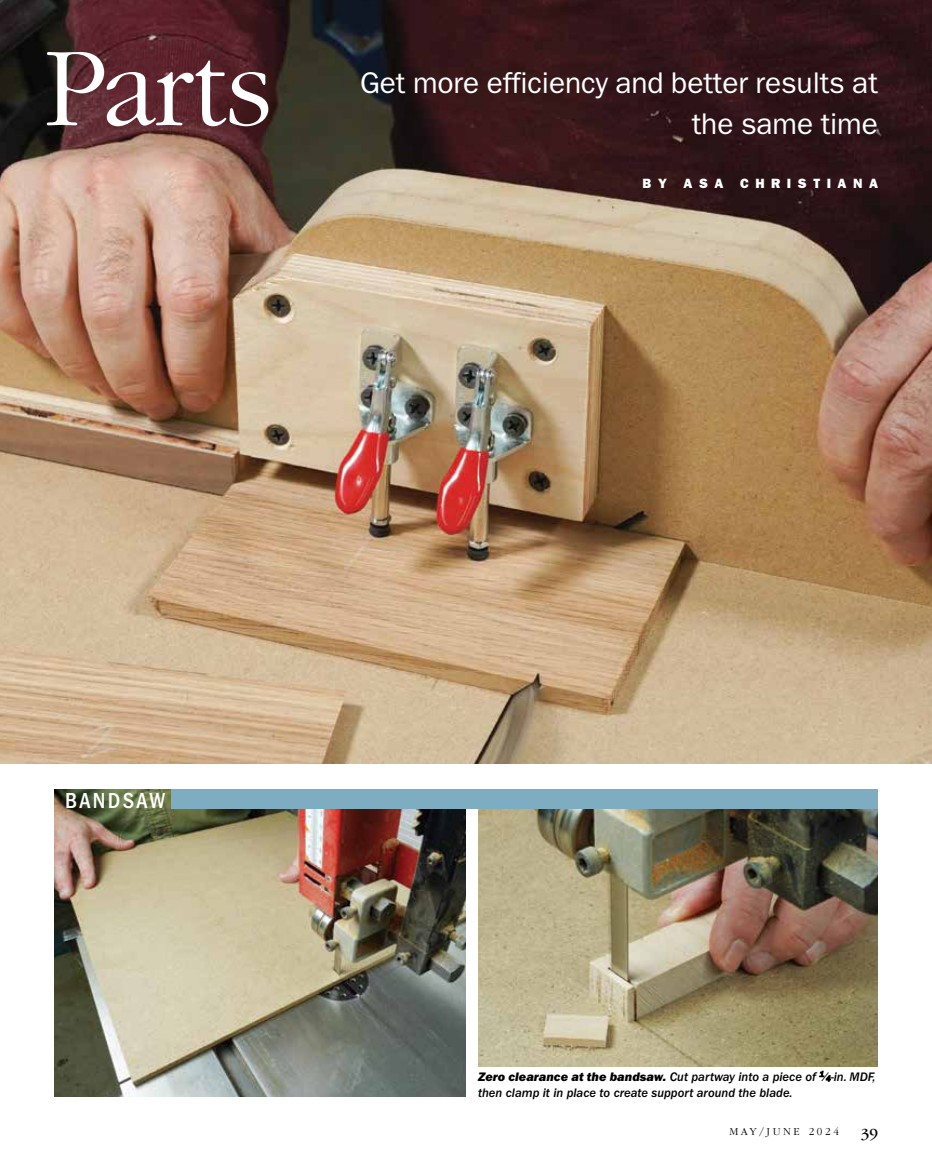
<style>
.page{position:relative;width:932px;height:1175px;background:#fff}
.page>*{position:absolute;margin:0;border:0;box-sizing:border-box;transform-origin:0 0}
.t1{font:300 117px "ITC Garamond Std";letter-spacing:-.03em;color:#fff}
.t2{font:30px/40.5px "ITC Franklin Gothic Std";letter-spacing:-.005em;color:#fff;text-align:right}
.t3{font:500 condensed 22.5px "ITC Franklin Gothic Std";letter-spacing:.1em;color:#fff}
.t4{font:16.05px "ITC Garamond Std";color:#000}
.t5{font:13.5px "ITC Franklin Gothic Std Hvy";letter-spacing:.485em;color:#fff}
.t6{font:12.75px/15.8px "ITC Franklin Gothic Std Med It";color:#000}
.t7{font:300 11.1px "ITC Garamond Std";letter-spacing:.24em;color:#000}
.s1{font-family:"ITC Franklin Gothic Std Hvy It"}
.s2{font-size:8.1px}
</style>
<div class="page">
<img style="left:0;top:0;width:932px;height:764px">
<img style="left:55px;top:789px;width:411px;height:307px">
<img style="left:478px;top:808px;width:400px;height:258px">
<div style="left:171px;top:789px;width:707px;height:19px;background:#7eadc2"></div>
<h1 class="t1" style="left:44px;top:25px;width:230px">Parts</h1>
<h2 class="t2" style="left:360px;top:63px;width:519px">Get more efficiency and better results at the same time</h2>
<p class="t5" style="left:642px;top:175px;width:237px">BY ASA CHRISTIANA</p>
<h3 class="t3" style="left:65px;top:788px;width:102px">BANDSAW</h3>
<p class="t6" style="left:478px;top:1069px;width:399px"><span class="s1">Zero clearance at the bandsaw.</span> Cut partway into a piece of <sup>1</sup>⁄<span class="s2">4</span>-in. MDF, then clamp it in place to create support around the blade.</p>
<p class="t7" style="left:729px;top:1125px;width:111px">MAY/JUNE 2024</p>
<p class="t4" style="left:860px;top:1124px;width:19px">39</p>
</div>
